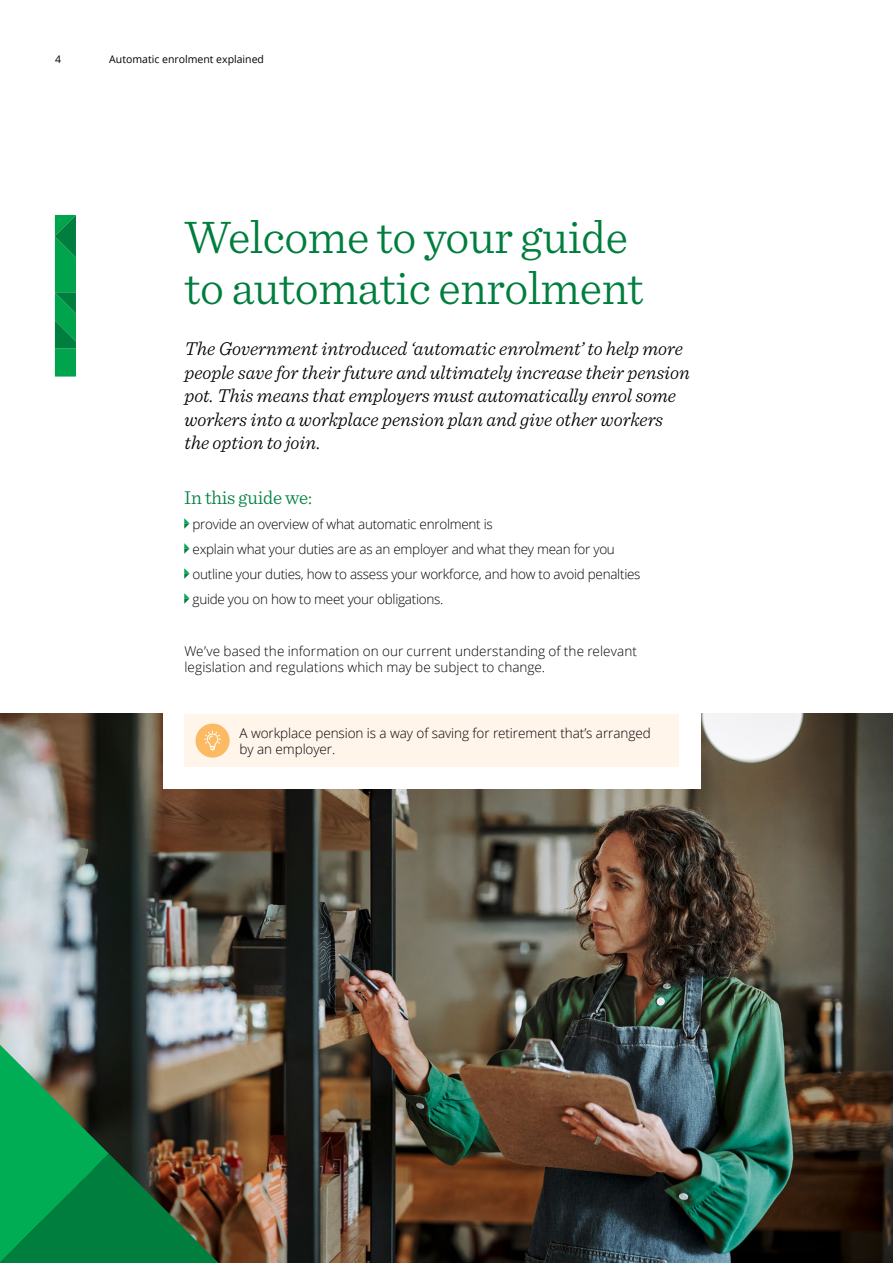
<style>
.page{position:relative;width:893px;height:1263px;background:#fff}
.page>*{position:absolute;margin:0;border:0;box-sizing:border-box;transform-origin:0 0}
.t1{font:300 48px/51px "Sentinel";letter-spacing:-.01em;color:#007e3e}
.t2{font:italic 300 19.5px/23.4px "Sentinel";color:#000}
.t3{font:300 19.5px "Sentinel";letter-spacing:-.01em;color:#007e3e}
.t4{font:300 13.5px/25px "Open Sans";letter-spacing:-.02em;color:#000}
.t5{font:300 13.5px/16.5px "Open Sans";letter-spacing:.005em;color:#000}
.t6{font:10.5px "Open Sans";color:#000}
</style>
<div class="page">
<img style="left:0;top:713px;width:893px;height:550px">
<div style="left:163px;top:468px;width:537px;height:321px;background:#fff"></div>
<svg style="left:55px;top:215px;width:21px;height:162px;background:#02994a"></svg>
<svg style="left:184px;top:518px;width:6px;height:11px"></svg>
<svg style="left:184px;top:543px;width:6px;height:11px"></svg>
<svg style="left:184px;top:568px;width:6px;height:11px"></svg>
<svg style="left:184px;top:593px;width:6px;height:11px"></svg>
<div style="left:184px;top:714px;width:495px;height:53px;background:#fff5ea"></div>
<div style="left:196px;top:723px;width:34px;height:35px;background:#fcba63;border-radius:50%"></div>
<svg style="left:204px;top:730px;width:17px;height:21px"></svg>
<img style="left:0;top:1045px;width:219px;height:218px">
<p class="t6" style="left:55px;top:52px;width:8px">4</p>
<p class="t6" style="left:109px;top:52px;width:156px">Automatic enrolment explained</p>
<h1 class="t1" style="left:184px;top:209px;width:461px">Welcome to your guide to automatic enrolment</h1>
<p class="t2" style="left:184px;top:336px;width:507px">The Government introduced ‘automatic enrolment’ to help more people save for their future and ultimately increase their pension pot. This means that employers must automatically enrol some workers into a workplace pension plan and give other workers the option to join.</p>
<h2 class="t3" style="left:184px;top:483px;width:129px">In this guide we:</h2>
<p class="t4" style="left:193px;top:511px;width:449px">provide an overview of what automatic enrolment is<br>explain what your duties are as an employer and what they mean for you outline your duties, how to assess your workforce, and how to avoid penalties guide you on how to meet your obligations.</p>
<p class="t5" style="left:184px;top:642px;width:454px">We’ve based the information on our current understanding of the relevant legislation and regulations which may be subject to change.</p>
<p class="t4" style="left:240px;top:724px;width:413px;line-height:16.5px">A workplace pension is a way of saving for retirement that’s arranged by an employer.</p>
</div>
